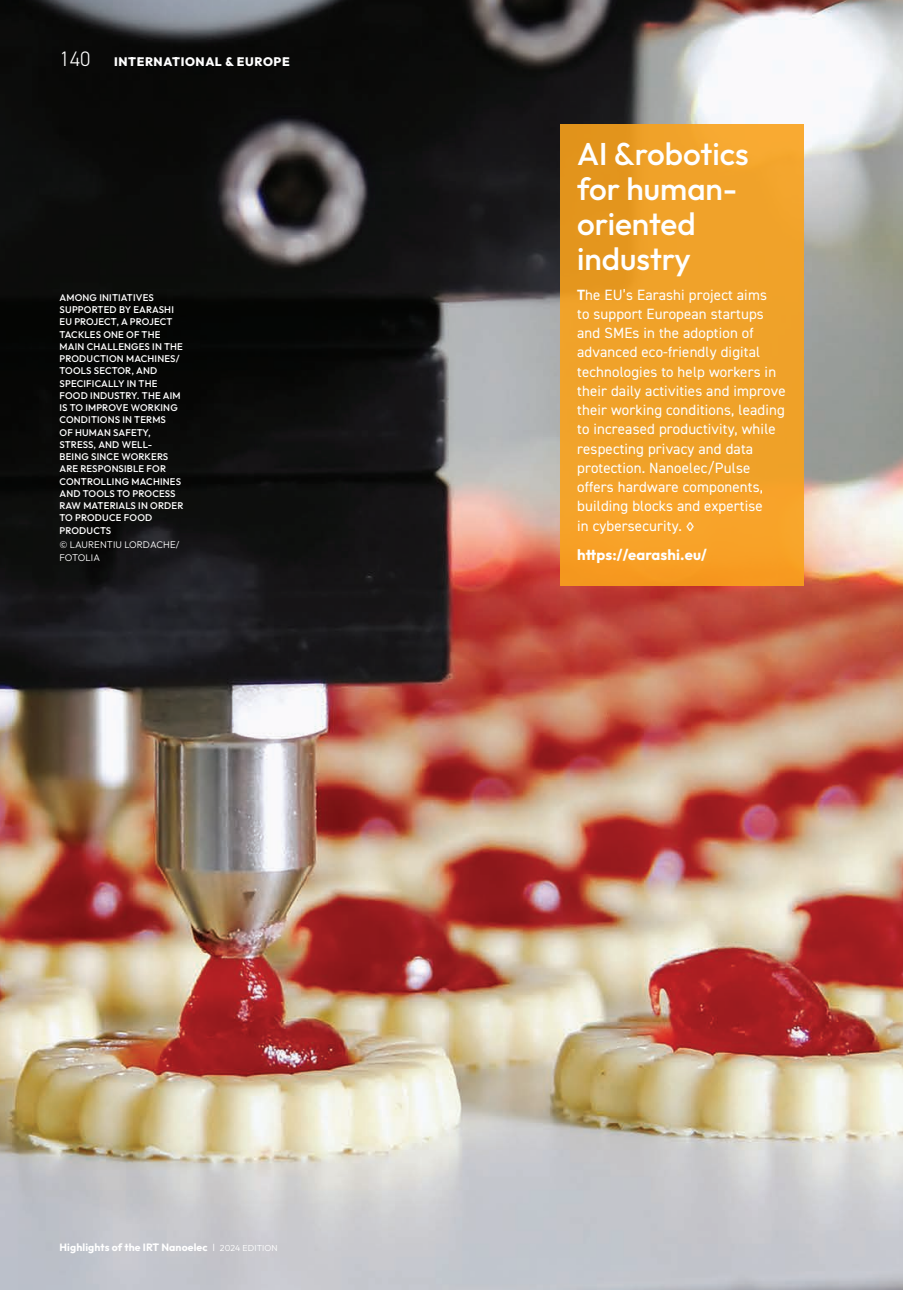
<style>
.page{position:relative;width:903px;height:1290px;background:#fff}
.page>*{position:absolute;margin:0;border:0;box-sizing:border-box;transform-origin:0 0}
.TITRE{font:500 31.5px/35px "Outfit";color:#fff}
.t1{font:300 21px "DIN2014";color:#fff}
.TXT{font:14.88px/19.2px "DIN2014";letter-spacing:.01em;color:#fff}
.TXT-2{font:700 14.88px "Outfit";letter-spacing:.01em;color:#fff}
.t2{font:800 12.25px "Outfit";letter-spacing:.05em;color:#fff}
.t3{font:700 10.5px "Outfit";letter-spacing:.01em;color:#fff}
.LEGENDE{font:500 9.62px/12.2px "Outfit";letter-spacing:.02em;color:#fff}
.LEGENDE_-_credit{font:300 9.62px/12.2px "Outfit";letter-spacing:.01em;color:#fff}
.s1{font-weight:300}
.s2{font-weight:300;font-size:8.75px}
.s3{font-weight:700}
</style>
<div class="page">
<img style="left:0;top:0;width:903px;height:1290px">
<div style="left:561px;top:124px;width:243px;height:461px;background:linear-gradient(to right,#ed9d25,#f4a42b)"></div>
<h2 class="t1" style="left:60px;top:46px;width:32px">140</h2>
<p class="t2" style="left:114px;top:53px;width:177px">INTERNATIONAL &amp; EUROPE</p>
<p class="LEGENDE" style="left:60px;top:292px;width:125px">AMONG INITIATIVES<br>SUPPORTED BY EARASHI<br>EU PROJECT, A PROJECT<br>TACKLES ONE OF THE<br>MAIN CHALLENGES IN THE<br>PRODUCTION MACHINES/<br>TOOLS SECTOR, AND<br>SPECIFICALLY IN THE<br>FOOD INDUSTRY. THE AIM<br>IS TO IMPROVE WORKING<br>CONDITIONS IN TERMS<br>OF HUMAN SAFETY,<br>STRESS, AND WELL-<br>BEING SINCE WORKERS<br>ARE RESPONSIBLE FOR<br>CONTROLLING MACHINES<br>AND TOOLS TO PROCESS<br>RAW MATERIALS IN ORDER<br>TO PRODUCE FOOD<br>PRODUCTS</p>
<p class="LEGENDE_-_credit" style="left:60px;top:539px;width:121px">© LAURENTIU LORDACHE/<br>FOTOLIA</p>
<p class="t3" style="left:60px;top:1240px;width:220px">Highlights of the IRT Nanoelec <span class="s1">I</span> <span class="s2">2024 EDITION</span></p>
<p class="TITRE" style="left:577px;top:138px;width:173px">AI &amp;robotics for human&shy;oriented industry</p>
<p class="TXT" style="left:577px;top:285px;width:210px"><span class="s3">T</span>he EU’s Earashi project aims<br>to support European startups and SMEs in the adoption of advanced eco-friendly digital technologies to help workers in their daily activities and improve their working conditions, leading to increased productivity, while respecting privacy and data protection. Nanoelec/Pulse offers hardware components, building blocks and expertise<br>in cybersecurity. ◊</p>
<p class="TXT-2" style="left:577px;top:545px;width:131px">https://earashi.eu/</p>
</div>
